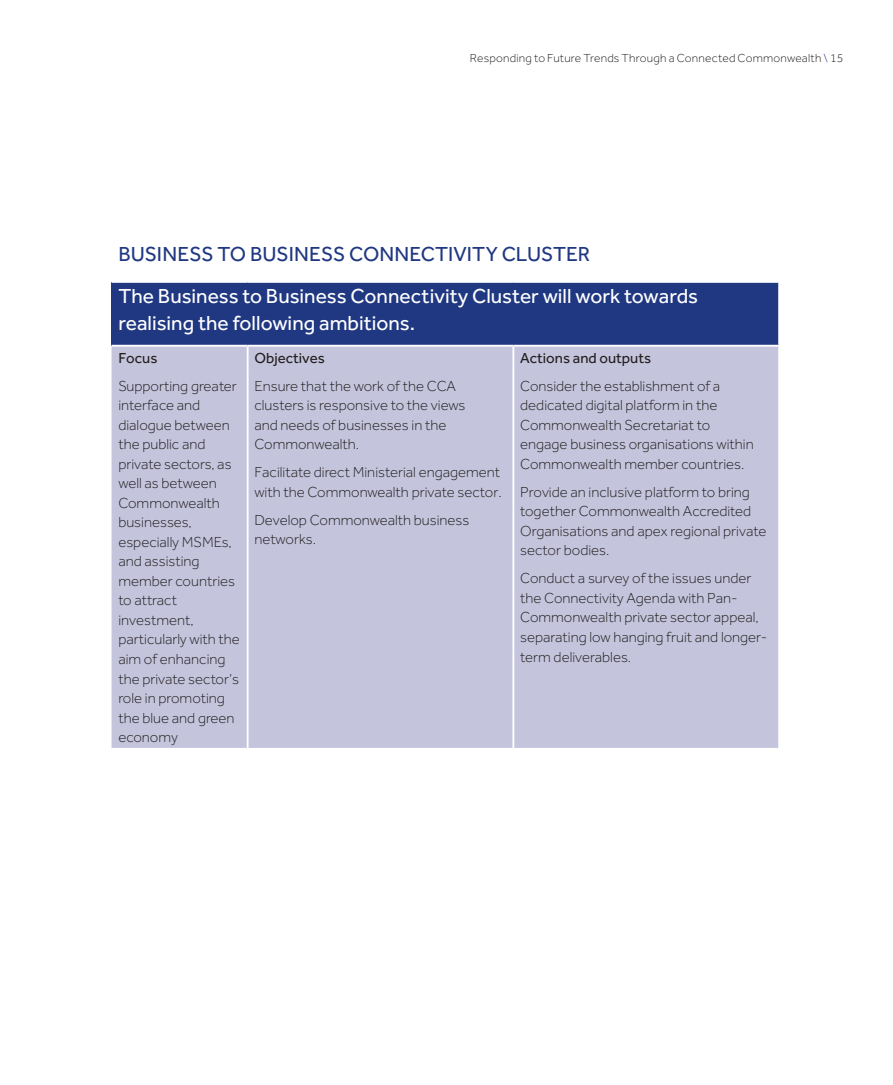
<style>
.page{position:relative;width:893px;height:1085px;background:#fff}
.page>*{position:absolute;margin:0;border:0;box-sizing:border-box;transform-origin:0 0}
.t1{font:21px/27px "Effra";color:#fff}
.t2{font:21px "Effra";color:#203882}
.t3{font:300 15px/19.5px "Effra";color:#231f20}
.t4{font:15px "Effra";color:#231f20}
.t5{font:300 12px "Effra";letter-spacing:.015em;color:#231f20}
.s1{color:#203882}
</style>
<div class="page">
<div style="left:112px;top:282px;width:667px;height:63px;background:#203882"></div>
<div style="left:112px;top:346px;width:666px;height:401px;background:#c4c4dc"></div>
<hr style="left:112px;top:281px;width:136px;height:2px;background:#fff">
<hr style="left:248px;top:281px;width:265px;height:2px;background:#fff">
<hr style="left:513px;top:281px;width:267px;height:2px;background:#fff">
<hr style="left:247px;top:346px;width:2px;height:401px;background:#fff">
<hr style="left:778px;top:283px;width:2px;height:62px;background:#fff">
<hr style="left:512px;top:346px;width:2px;height:401px;background:#fff">
<p class="t5" style="left:470px;top:51px;width:375px">Responding to Future Trends Through a Connected Commonwealth <span class="s1">\</span> 15</p>
<h1 class="t2" style="left:118px;top:241px;width:473px">BUSINESS TO BUSINESS CONNECTIVITY CLUSTER</h1>
<h1 class="t1" style="left:118px;top:282px;width:581px">The Business to Business Connectivity Cluster will work towards realising the following ambitions.</h1>
<p class="t4" style="left:118px;top:349px;width:41px">Focus</p>
<p class="t3" style="left:118px;top:376px;width:123px">Supporting greater interface and dialogue between the public and private sectors, as well as between<br>Commonwealth businesses, especially MSMEs, and assisting member countries to attract investment, particularly with the aim of enhancing the private sector’s role in promoting the blue and green economy</p>
<p class="t4" style="left:254px;top:349px;width:72px">Objectives</p>
<p class="t3" style="left:254px;top:376px;width:213px">Ensure that the work of the CCA clusters is responsive to the views and needs of businesses in the<br>Commonwealth.</p>
<p class="t3" style="left:254px;top:462px;width:249px">Facilitate direct Ministerial engagement with the Commonwealth private sector.</p>
<p class="t3" style="left:254px;top:510px;width:217px">Develop Commonwealth business networks.</p>
<p class="t4" style="left:520px;top:349px;width:133px">Actions and outputs</p>
<p class="t3" style="left:520px;top:376px;width:235px">Consider the establishment of a dedicated digital platform in the Commonwealth Secretariat to engage business organisations within Commonwealth member countries.</p>
<p class="t3" style="left:520px;top:482px;width:248px">Provide an inclusive platform to bring together Commonwealth Accredited<br>Organisations and apex regional private sector bodies.</p>
<p class="t3" style="left:520px;top:568px;width:249px">Conduct a survey of the issues under the Connectivity Agenda with Pan-Commonwealth private sector appeal, separating low hanging fruit and longer&shy;term deliverables.</p>
</div>
